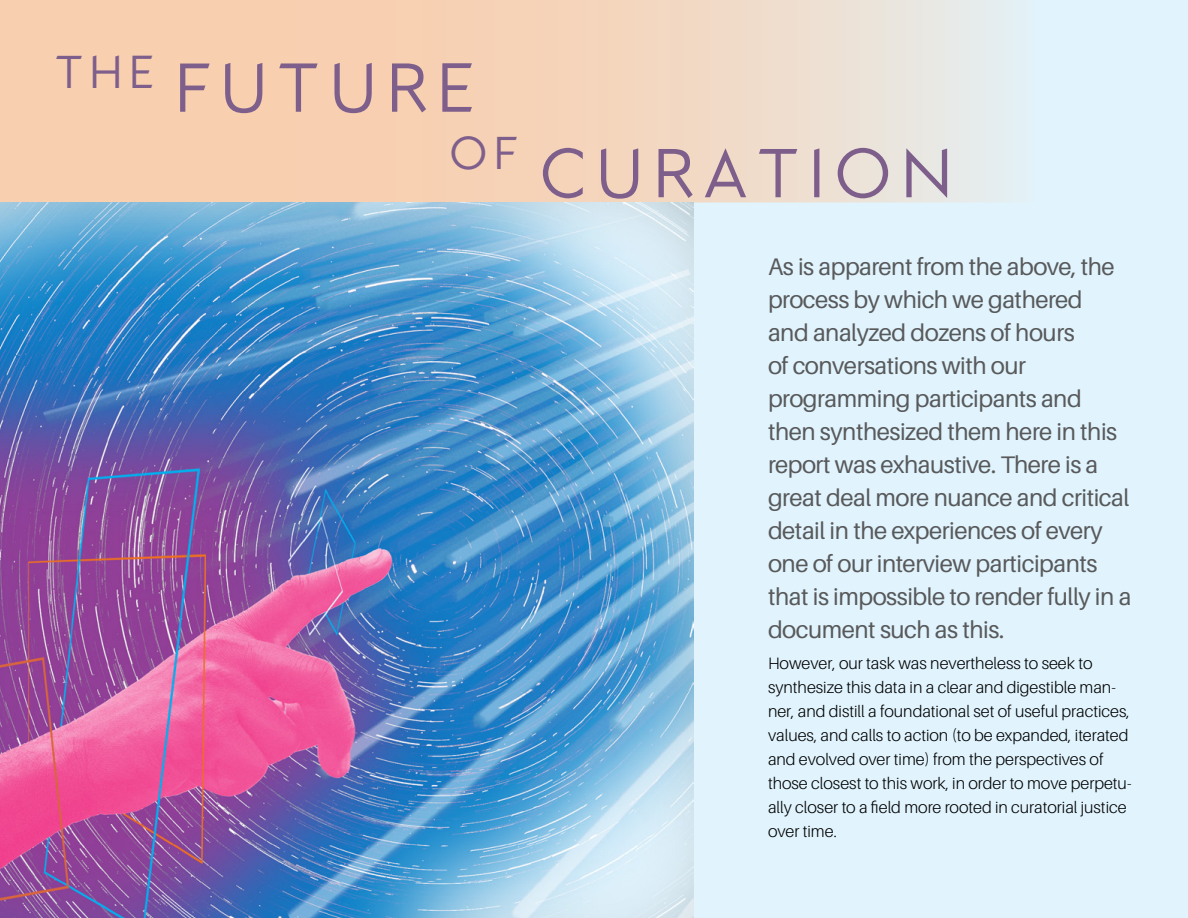
<style>
.page{position:relative;width:1188px;height:918px;background:#e1f4fd}
.page>*{position:absolute;margin:0;border:0;box-sizing:border-box;transform-origin:0 0}
.t1{font:67.5px/85.5px "Kano";letter-spacing:.1em;color:#7e5f8c}
.t2{font:24px/33px "Aileron";letter-spacing:-.02em;color:#58595b}
.t3{font:300 16.5px/24px "Aileron";color:#000}
</style>
<div class="page">
<svg style="left:0;top:0;width:1008px;height:202px;background:#f3d6bf"></svg>
<img style="left:0;top:202px;width:693px;height:716px">
<h1 class="t1" style="left:448px;top:50px;width:507px;text-indent:-394px"><sup>THE</sup> FUTURE<br><sup>OF</sup> CURATION</h1>
<p class="t2" style="left:768px;top:250px;width:365px">As is apparent from the above, the process by which we gathered<br>and analyzed dozens of hours<br>of conversations with our programming participants and then synthesized them here in this report was exhaustive. There is a great deal more nuance and critical detail in the experiences of every one of our interview participants that is impossible to render fully in a document such as this.</p>
<p class="t3" style="left:768px;top:651px;width:365px">However, our task was nevertheless to seek to synthesize this data in a clear and digestible man&shy;ner, and distill a foundational set of useful practices, values, and calls to action (to be expanded, iterated and evolved over time) from the perspectives of those closest to this work, in order to move perpetu&shy;ally closer to a field more rooted in curatorial justice over time.</p>
</div>
